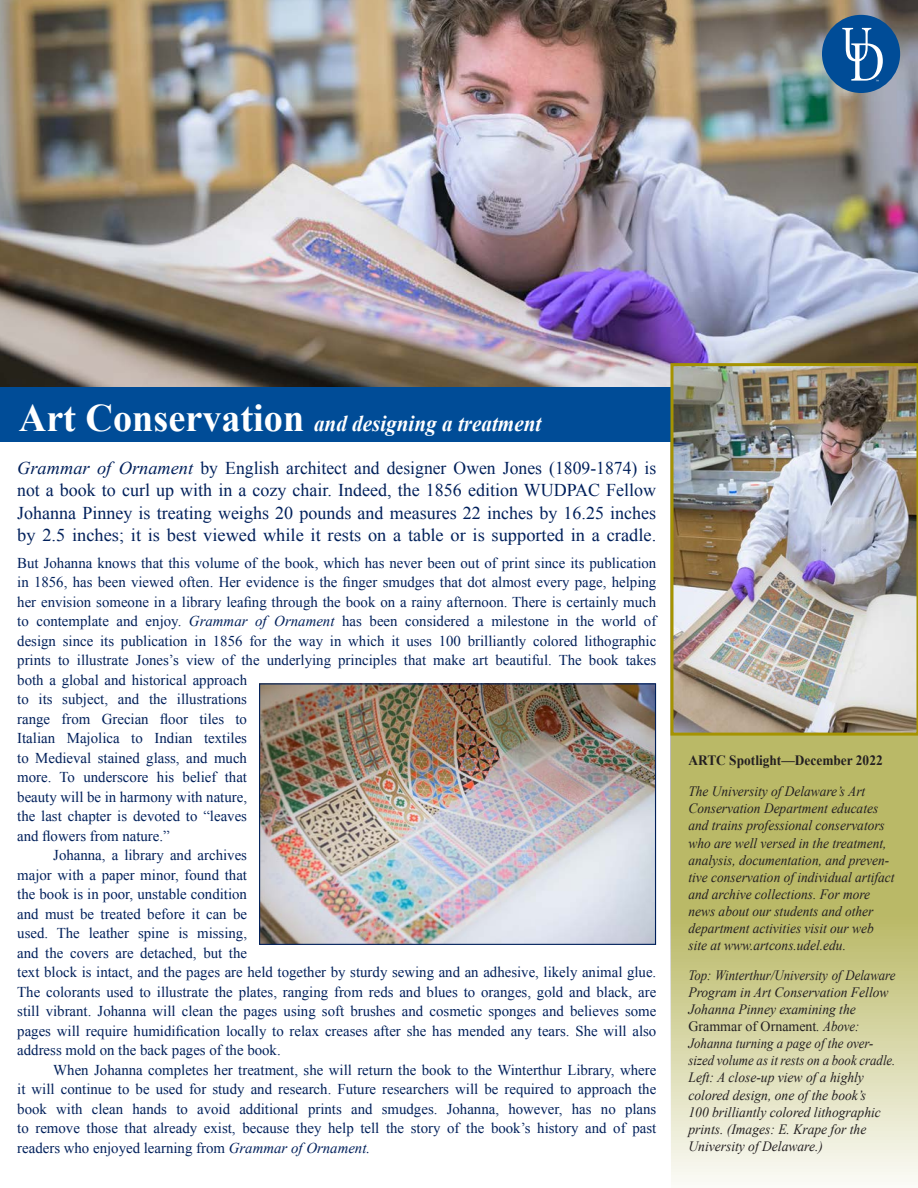
<style>
.page{position:relative;width:918px;height:1188px;background:#fff}
.page>*{position:absolute;margin:0;border:0;box-sizing:border-box;transform-origin:0 0}
.t1{font:italic 700 22.5px "Times New Roman";color:#fff;scale:.94 1}
.t2{font:18px "Times New Roman";color:#00205b}
.t3{font:15px/19.5px "Times New Roman";color:#00205b}
.t4{font:italic 14.25px/17.1px "Times New Roman";color:#231f20;scale:.94 1}
.t5{font:italic 14.25px/17.1px "Times New Roman";color:#231f20;scale:.95 1}
.t6{font:italic 14.25px "Times New Roman";color:#231f20;scale:.9 1}
.t7{font:700 14.25px "Times New Roman";color:#231f20;scale:.94 1}
.s1{font-style:normal;font-size:39px}
.s2{font-style:italic}
.s3{font-style:normal}
</style>
<div class="page">
<svg style="left:670px;top:736px;width:248px;height:446px;background:#cdcc91"></svg>
<img style="left:0;top:0;width:918px;height:388px">
<div style="left:1px;top:387px;width:917px;height:54px;background:#004c97"></div>
<img style="left:670px;top:363px;width:248px;height:373px">
<div style="left:822px;top:15px;width:78px;height:78px;background:#004c97;border-radius:50%"></div>
<svg style="left:842px;top:28px;width:41px;height:53px"></svg>
<img style="left:261px;top:685px;width:393px;height:258px">
<div style="left:259px;top:683px;width:397px;height:262px;border:1px solid #00205b"></div>
<p class="t1" style="left:19px;top:408px;width:558px"><span class="s1">Art Conservation</span> and designing a treatment</p>
<p class="t2" style="left:17px;top:456px;width:641px"><span class="s2">Grammar of Ornament</span> by English architect and designer Owen Jones (1809-1874) is</p>
<p class="t2" style="left:17px;top:478px;width:641px">not a book to curl up with in a cozy chair. Indeed, the 1856 edition WUDPAC Fellow</p>
<p class="t2" style="left:17px;top:501px;width:641px">Johanna Pinney is treating weighs 20 pounds and measures 22 inches by 16.25 inches</p>
<p class="t2" style="left:17px;top:523px;width:641px">by 2.5 inches; it is best viewed while it rests on a table or is supported in a cradle.</p>
<p class="t3" style="left:17px;top:553px;width:641px">But Johanna knows that this volume of the book, which has never been out of print since its publication</p>
<p class="t3" style="left:17px;top:572px;width:641px">in 1856, has been viewed often. Her evidence is the finger smudges that dot almost every page, helping her envision someone in a library leafing through the book on a rainy afternoon. There is certainly much</p>
<p class="t3" style="left:17px;top:611px;width:641px">to contemplate and enjoy. <span class="s2">Grammar of Ornament</span> has been considered a milestone in the world of</p>
<p class="t3" style="left:17px;top:631px;width:641px">design since its publication in 1856 for the way in which it uses 100 brilliantly colored lithographic</p>
<p class="t3" style="left:17px;top:650px;width:641px">prints to illustrate Jones’s view of the underlying principles that make art beautiful. The book takes</p>
<p class="t3" style="left:17px;top:670px;width:231px">both a global and historical approach</p>
<p class="t3" style="left:17px;top:689px;width:231px">to its subject, and the illustrations</p>
<p class="t3" style="left:17px;top:709px;width:231px">range from Grecian floor tiles to<br>Italian Majolica to Indian textiles</p>
<p class="t3" style="left:17px;top:748px;width:231px">to Medieval stained glass, and much</p>
<p class="t3" style="left:17px;top:767px;width:231px">more. To underscore his belief that</p>
<p class="t3" style="left:17px;top:787px;width:231px">beauty will be in harmony with nature,</p>
<p class="t3" style="left:17px;top:806px;width:231px">the last chapter is devoted to “leaves</p>
<p class="t3" style="left:17px;top:826px;width:154px">and flowers from nature.”</p>
<p class="t3" style="left:53px;top:845px;width:195px">Johanna, a library and archives</p>
<p class="t3" style="left:17px;top:865px;width:231px">major with a paper minor, found that</p>
<p class="t3" style="left:17px;top:884px;width:231px">the book is in poor, unstable condition</p>
<p class="t3" style="left:17px;top:904px;width:231px">and must be treated before it can be</p>
<p class="t3" style="left:17px;top:923px;width:231px">used. The leather spine is missing,</p>
<p class="t3" style="left:17px;top:943px;width:231px">and the covers are detached, but the</p>
<p class="t3" style="left:17px;top:962px;width:641px">text block is intact, and the pages are held together by sturdy sewing and an adhesive, likely animal glue.</p>
<p class="t3" style="left:17px;top:982px;width:641px">The colorants used to illustrate the plates, ranging from reds and blues to oranges, gold and black, are</p>
<p class="t3" style="left:17px;top:1001px;width:641px">still vibrant. Johanna will clean the pages using soft brushes and cosmetic sponges and believes some</p>
<p class="t3" style="left:17px;top:1021px;width:641px">pages will require humidification locally to relax creases after she has mended any tears. She will also</p>
<p class="t3" style="left:17px;top:1040px;width:265px">address mold on the back pages of the book.</p>
<p class="t3" style="left:53px;top:1060px;width:605px">When Johanna completes her treatment, she will return the book to the Winterthur Library, where</p>
<p class="t3" style="left:17px;top:1079px;width:641px">it will continue to be used for study and research. Future researchers will be required to approach the</p>
<p class="t3" style="left:17px;top:1099px;width:641px">book with clean hands to avoid additional prints and smudges. Johanna, however, has no plans</p>
<p class="t3" style="left:17px;top:1118px;width:641px">to remove those that already exist, because they help tell the story of the book’s history and of past</p>
<p class="t3" style="left:17px;top:1138px;width:355px">readers who enjoyed learning from <span class="s2">Grammar of Ornament.</span></p>
<p class="t7" style="left:688px;top:750px;width:208px">ARTC Spotlight—December 2022</p>
<p class="t4" style="left:688px;top:783px;width:190px">The University of Delaware’s Art</p>
<p class="t4" style="left:688px;top:800px;width:221px">Conservation Department educates and trains professional conservators who are well versed in the treatment, analysis, documentation, and preven&shy;tive conservation of individual artifact and archive collections. For more news about our students and other department activities visit our web</p>
<p class="t4" style="left:688px;top:937px;width:169px">site at www.artcons.udel.edu.</p>
<p class="t6" style="left:688px;top:965px;width:232px">Top: Winterthur/University of Delaware</p>
<p class="t5" style="left:688px;top:983px;width:212px">Program in Art Conservation Fellow<br>Johanna Pinney examining the</p>
<p class="t5" style="left:688px;top:1017px;width:196px"><span class="s3">Grammar of Ornament</span>. Above:<br>Johanna turning a page of the over-</p>
<p class="t6" style="left:689px;top:1051px;width:231px">sized volume as it rests on a book cradle.</p>
<p class="t5" style="left:688px;top:1069px;width:186px">Left: A close-up view of a highly</p>
<p class="t5" style="left:688px;top:1086px;width:188px">colored design, one of the book’s</p>
<p class="t5" style="left:688px;top:1103px;width:204px">100 brilliantly colored lithographic prints. (Images: E. Krape for the<br>University of Delaware.)</p>
</div>
